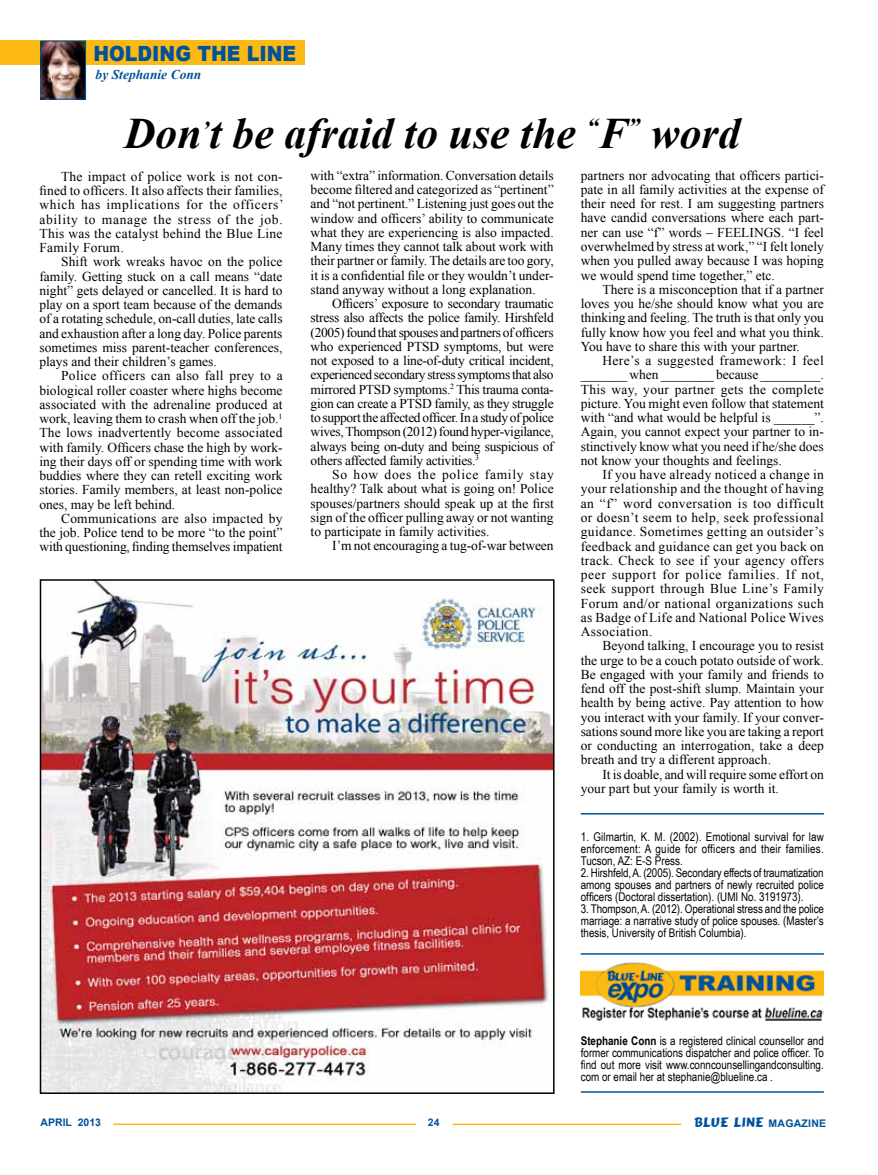
<style>
.page{position:relative;width:878px;height:1175px;background:#fff}
.page>*{position:absolute;margin:0;border:0;box-sizing:border-box;transform-origin:0 0}
.t1{font:italic 700 43.5px "Times New Roman";color:#000}
.t2{font:900 21px "Arial";color:#00529c;scale:.9 1}
.t3{font:13.5px/14.2px "Times New Roman";color:#000;text-align:justify}
.t4{font:13.5px "Comic";letter-spacing:.02em;color:#00529c}
.t5{font:italic 700 13.5px "Times New Roman";color:#00529c}
.t6{font:12px/12px "Arial Narrow";color:#000;text-align:justify}
.t7{font:700 10.5px "Arial";color:#00529c}
.s1{font-weight:700}
.s2{font-family:"Arial";font-weight:700;font-size:10.5px}
</style>
<div class="page">
<hr style="left:113px;top:1123px;width:303px;height:2px;background:#fdb913">
<hr style="left:452px;top:1123px;width:229px;height:2px;background:#fdb913">
<hr style="left:580px;top:813px;width:243px;height:1px;background:#00529c">
<hr style="left:580px;top:1091px;width:243px;height:1px;background:#00529c">
<hr style="left:580px;top:953px;width:243px;height:1px;background:#00529c">
<div style="left:0;top:40px;width:304px;height:25px;background:#fdb913"></div>
<img style="left:42px;top:42px;width:42px;height:56px">
<div style="left:40px;top:40px;width:46px;height:60px;border:1px solid #00529c"></div>
<img style="left:580px;top:962px;width:243px;height:59px">
<img style="left:43px;top:582px;width:508px;height:509px">
<div style="left:40px;top:579px;width:514px;height:515px;border:2px solid #000"></div>
<h2 class="t2" style="left:93px;top:38px;width:227px">HOLDING THE LINE</h2>
<p class="t5" style="left:96px;top:65px;width:107px">by Stephanie Conn</p>
<h1 class="t1" style="left:124px;top:103px;width:617px">Don<sup>’</sup>t be afraid to use the <sup>“</sup>F<sup>”</sup> word</h1>
<p class="t3" style="left:39px;top:169px;width:245px;text-indent:22px">The impact of police work is not con&shy;fined to officers. It also affects their families, which has implications for the officers’ ability to manage the stress of the job.<br>This was the catalyst behind the Blue Line Family Forum.</p>
<p class="t3" style="left:39px;top:254px;width:244px;text-indent:22px">Shift work wreaks havoc on the police family. Getting stuck on a call means “date night” gets delayed or cancelled. It is hard to play on a sport team because of the demands of a rotating schedule, on-call duties, late calls and exhaustion after a long day. Police parents sometimes miss parent-teacher conferences, plays and their children’s games.</p>
<p class="t3" style="left:39px;top:368px;width:245px;text-indent:22px">Police officers can also fall prey to a biological roller coaster where highs become associated with the adrenaline produced at work, leaving them to crash when off the job.<sup>1<br></sup>The lows inadvertently become associated with family. Officers chase the high by work&shy;ing their days off or spending time with work buddies where they can retell exciting work stories. Family members, at least non-police ones, may be left behind.</p>
<p class="t3" style="left:39px;top:511px;width:245px;text-indent:22px">Communications are also impacted by the job. Police tend to be more “to the point” with questioning, finding themselves impatient</p>
<p class="t3" style="left:310px;top:168px;width:245px">with “extra” information. Conversation details become filtered and categorized as “pertinent” and “not pertinent.” Listening just goes out the window and officers’ ability to communicate what they are experiencing is also impacted.<br>Many times they cannot talk about work with their partner or family. The details are too gory, it is a confidential file or they wouldn’t under&shy;stand anyway without a long explanation.</p>
<p class="t3" style="left:310px;top:296px;width:245px;text-indent:22px">Officers’ exposure to secondary traumatic stress also affects the police family. Hirshfeld (2005) found that spouses and partners of officers who experienced PTSD symptoms, but were not exposed to a line-of-duty critical incident, experienced secondary stress symptoms that also mirrored PTSD symptoms.<sup>2</sup> This trauma conta&shy;gion can create a PTSD family, as they struggle to support the affected officer. In a study of police wives, Thompson (2012) found hyper-vigilance, always being on-duty and being suspicious of others affected family activities.<sup>3</sup></p>
<p class="t3" style="left:310px;top:467px;width:244px;text-indent:22px">So how does the police family stay healthy? Talk about what is going on! Police spouses/partners should speak up at the first sign of the officer pulling away or not wanting to participate in family activities.</p>
<p class="t3" style="left:332px;top:538px;width:223px">I’m not encouraging a tug-of-war between</p>
<p class="t3" style="left:580px;top:168px;width:245px">partners nor advocating that officers partici&shy;pate in all family activities at the expense of their need for rest. I am suggesting partners have candid conversations where each part&shy;ner can use “f” words – FEELINGS. “I feel overwhelmed by stress at work,” “I felt lonely when you pulled away because I was hoping we would spend time together,” etc.</p>
<p class="t3" style="left:580px;top:282px;width:244px;text-indent:22px">There is a misconception that if a partner loves you he/she should know what you are thinking and feeling. The truth is that only you fully know how you feel and what you think.<br>You have to share this with your partner.</p>
<p class="t3" style="left:580px;top:353px;width:244px;text-indent:22px">Here’s a suggested framework: I feel _______ when ________ because _________.<br>This way, your partner gets the complete picture. You might even follow that statement with “and what would be helpful is ______”.<br>Again, you cannot expect your partner to in&shy;stinctively know what you need if he/she does not know your thoughts and feelings.</p>
<p class="t3" style="left:580px;top:467px;width:245px;text-indent:22px">If you have already noticed a change in your relationship and the thought of having an “f” word conversation is too difficult or doesn’t seem to help, seek professional guidance. Sometimes getting an outsider’s feedback and guidance can get you back on track. Check to see if your agency offers peer support for police families. If not, seek support through Blue Line’s Family Forum and/or national organizations such as Badge of Life and National Police Wives Association.</p>
<p class="t3" style="left:580px;top:638px;width:245px;text-indent:22px">Beyond talking, I encourage you to resist the urge to be a couch potato outside of work.<br>Be engaged with your family and friends to fend off the post-shift slump. Maintain your health by being active. Pay attention to how you interact with your family. If your conver&shy;sations sound more like you are taking a report or conducting an interrogation, take a deep breath and try a different approach.</p>
<p class="t3" style="left:580px;top:767px;width:244px;text-indent:22px">It is doable, and will require some effort on your part but your family is worth it.</p>
<p class="t6" style="left:580px;top:830px;width:244px">1. Gilmartin, K. M. (2002). Emotional survival for law enforcement: A guide for officers and their families.<br>Tucson, AZ: E-S Press.</p>
<p class="t6" style="left:580px;top:866px;width:244px">2. Hirshfeld, A. (2005). Secondary effects of traumatization among spouses and partners of newly recruited police officers (Doctoral dissertation). (UMI No. 3191973).</p>
<p class="t6" style="left:580px;top:902px;width:245px">3. Thompson, A. (2012). Operational stress and the police marriage: a narrative study of police spouses. (Master’s thesis, University of British Columbia).</p>
<p class="t6" style="left:580px;top:1034px;width:244px"><span class="s1">Stephanie Conn</span> is a registered clinical counsellor and former communications dispatcher and police officer. To find out more visit www.conncounsellingandconsulting. com or email her at stephanie@blueline.ca .</p>
<p class="t7" style="left:41px;top:1115px;width:62px">APRIL 2013</p>
<p class="t7" style="left:428px;top:1115px;width:13px">24</p>
<p class="t4" style="left:694px;top:1113px;width:133px">BLUE LINE <span class="s2">MAGAZINE</span></p>
</div>
